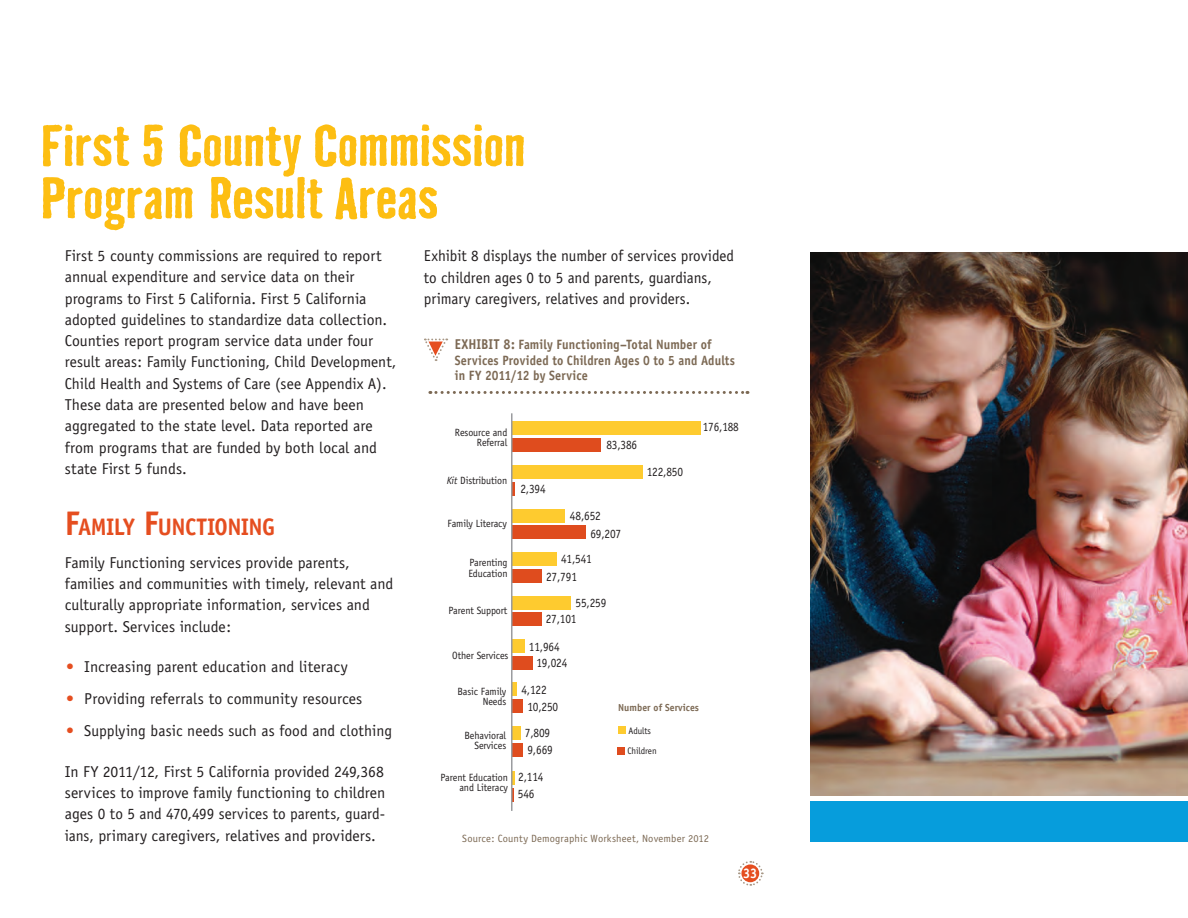
<style>
.page{position:relative;width:1188px;height:918px;background:#fff}
.page>*{position:absolute;margin:0;border:0;box-sizing:border-box;transform-origin:0 0}
.t1{font:700 54px/52.5px "Badhouse";letter-spacing:-.02em;color:#fdbe12}
.t2{font:700 24px "Officina Sans";letter-spacing:-.025em;color:#e54e20;scale:.94 1}
.t3{font:15.75px/21.3px "Officina Sans";color:#231f20}
.t4{font:15.75px/21.8px "Officina Sans";color:#231f20;scale:.96 1}
.t5{font:700 13.95px "Officina Sans";color:#fff;scale:.93 1}
.t6{font:700 13.5px/15.8px "Officina Sans";letter-spacing:.01em;color:#7c6954;scale:.9 1}
.t7{font:12.6px/16.8px "Officina Sans";letter-spacing:-.015em;color:#231f20;scale:.9 1}
.t8{font:12.6px "Officina Sans";letter-spacing:-.015em;color:#231f20;scale:.89 1}
.t9{font:10.5px/10.5px "Officina Sans";letter-spacing:-.01em;color:#231f20;text-align:right;scale:.95 1}
.t10{font:10.5px "Officina Sans";letter-spacing:.015em;color:#7c6954}
.t11{font:700 10.2px "Officina Sans";letter-spacing:.005em;color:#7c6954;scale:.95 1}
.t12{font:9.45px/20.1px "Officina Sans";letter-spacing:-.01em;color:#231f20;scale:.95 1}
.s1{font-size:34.2px}
.s2{color:#e54e20}
.s3{font-size:14.25px}
.s4{font-style:italic}
</style>
<div class="page">
<svg style="left:430px;top:391px;width:318px;height:3px"></svg>
<div style="left:810px;top:801px;width:378px;height:41px;background:#069ddc"></div>
<svg style="left:424px;top:339px;width:23px;height:22px"></svg>
<img style="left:810px;top:253px;width:378px;height:542px">
<svg style="left:512px;top:683px;width:4px;height:13px"></svg>
<div style="left:512px;top:526px;width:74px;height:13px;background:#df4c1e"></div>
<div style="left:512px;top:439px;width:89px;height:13px;background:#df4c1e"></div>
<div style="left:512px;top:465px;width:131px;height:13px;background:#fecb2f"></div>
<div style="left:512px;top:509px;width:52px;height:13px;background:#fecb2f"></div>
<div style="left:512px;top:421px;width:189px;height:14px;background:#fecb2f"></div>
<div style="left:512px;top:596px;width:59px;height:13px;background:#fecb2f"></div>
<div style="left:618px;top:727px;width:7px;height:7px;background:#fecb2f"></div>
<div style="left:618px;top:747px;width:7px;height:7px;background:#df4c1e"></div>
<div style="left:512px;top:744px;width:10px;height:13px;background:#df4c1e"></div>
<div style="left:512px;top:639px;width:13px;height:13px;background:#fecb2f"></div>
<div style="left:512px;top:553px;width:44px;height:13px;background:#fecb2f"></div>
<svg style="left:512px;top:772px;width:2px;height:29px"></svg>
<div style="left:512px;top:700px;width:11px;height:13px;background:#df4c1e"></div>
<svg style="left:512px;top:482px;width:3px;height:13px"></svg>
<div style="left:512px;top:727px;width:9px;height:13px;background:#fecb2f"></div>
<div style="left:512px;top:569px;width:30px;height:14px;background:#df4c1e"></div>
<div style="left:512px;top:656px;width:21px;height:13px;background:#df4c1e"></div>
<div style="left:512px;top:612px;width:29px;height:13px;background:#df4c1e"></div>
<hr style="left:511px;top:413px;width:1px;height:398px;background:#939598">
<svg style="left:738px;top:861px;width:26px;height:25px"></svg>
<div style="left:741px;top:864px;width:18px;height:18px;background:#e54e20;border-radius:50%"></div>
<h2 class="t1" style="left:41px;top:116px;width:486px">First 5 County Commission<br>Program Result Areas</h2>
<p class="t3" style="left:65px;top:245px;width:333px">First 5 county commissions are required to report annual expenditure and service data on their programs to First 5 California. First 5 California adopted guidelines to standardize data collection.<br>Counties report program service data under four result areas: Family Functioning, Child Development, Child Health and Systems of Care (see Appendix A).<br>These data are presented below and have been aggregated to the state level. Data reported are from programs that are funded by both local and state First 5 funds.</p>
<h3 class="t2" style="left:65px;top:512px;width:225px"><span class="s1">F</span>AMILY <span class="s1">F</span>UNCTIONING</h3>
<p class="t3" style="left:65px;top:552px;width:330px">Family Functioning services provide parents, families and communities with timely, relevant and culturally appropriate information, services and support. Services include:</p>
<p class="t3" style="left:66px;top:656px;width:283px"><span class="s2">•</span> Increasing parent education and literacy</p>
<p class="t3" style="left:66px;top:688px;width:298px"><span class="s2">•</span> Providing referrals to community resources</p>
<p class="t3" style="left:66px;top:720px;width:327px"><span class="s2">•</span> Supplying basic needs such as food and clothing</p>
<p class="t3" style="left:65px;top:761px;width:322px;text-align:justify">In FY 2011/12, First 5 California provided 249,368 services to improve family functioning to children ages 0 to 5 and 470,499 services to parents, guard&shy;ians, primary caregivers, relatives and providers.</p>
<p class="t4" style="left:424px;top:245px;width:325px">Exhibit 8 displays the number of services provided to children ages 0 to 5 and parents, guardians, primary caregivers, relatives and providers.</p>
<p class="t6" style="left:455px;top:336px;width:313px"><span class="s3">EXHIBIT 8:</span> Family Functioning–Total Number of<br>Services Provided to Children Ages 0 to 5 and Adults in FY 2011/12 by Service</p>
<p class="t8" style="left:703px;top:420px;width:42px">176,188</p>
<p class="t9" style="left:455px;top:427px;width:57px">Resource and<br>Referral</p>
<p class="t9" style="left:447px;top:475px;width:65px"><span class="s4">Kit</span> Distribution</p>
<p class="t9" style="left:448px;top:518px;width:64px">Family Literacy</p>
<p class="t9" style="left:468px;top:558px;width:43px;text-align:left">Parenting<br>Education</p>
<p class="t9" style="left:448px;top:605px;width:64px">Parent Support</p>
<p class="t9" style="left:452px;top:650px;width:61px">Other Services</p>
<p class="t9" style="left:457px;top:686px;width:53px">Basic Family<br>Needs</p>
<p class="t9" style="left:465px;top:730px;width:45px">Behavioral<br>Services</p>
<p class="t9" style="left:440px;top:772px;width:73px">Parent Education and Literacy</p>
<p class="t7" style="left:606px;top:437px;width:36px">83,386</p>
<p class="t7" style="left:647px;top:464px;width:42px">122,850</p>
<p class="t7" style="left:520px;top:481px;width:30px">2,394</p>
<p class="t7" style="left:590px;top:506px;width:36px;line-height:18.1px;text-indent:-20px">48,652<br>69,207</p>
<p class="t7" style="left:546px;top:551px;width:52px;text-indent:15px">41,541<br>27,791</p>
<p class="t7" style="left:546px;top:594px;width:69px;text-indent:30px">55,259<br>27,101</p>
<p class="t7" style="left:536px;top:638px;width:36px;text-indent:-8px">11,964<br>19,024</p>
<p class="t7" style="left:527px;top:681px;width:36px;text-indent:-6px">4,122<br>10,250</p>
<p class="t7" style="left:525px;top:724px;width:33px">7,809<br>9,669</p>
<p class="t7" style="left:518px;top:769px;width:30px">2,114<br>546</p>
<p class="t11" style="left:618px;top:701px;width:87px">Number of Services</p>
<p class="t12" style="left:628px;top:721px;width:32px">Adults<br>Children</p>
<p class="t10" style="left:462px;top:832px;width:248px">Source: County Demographic Worksheet, November 2012</p>
<p class="t5" style="left:743px;top:864px;width:17px">33</p>
</div>
